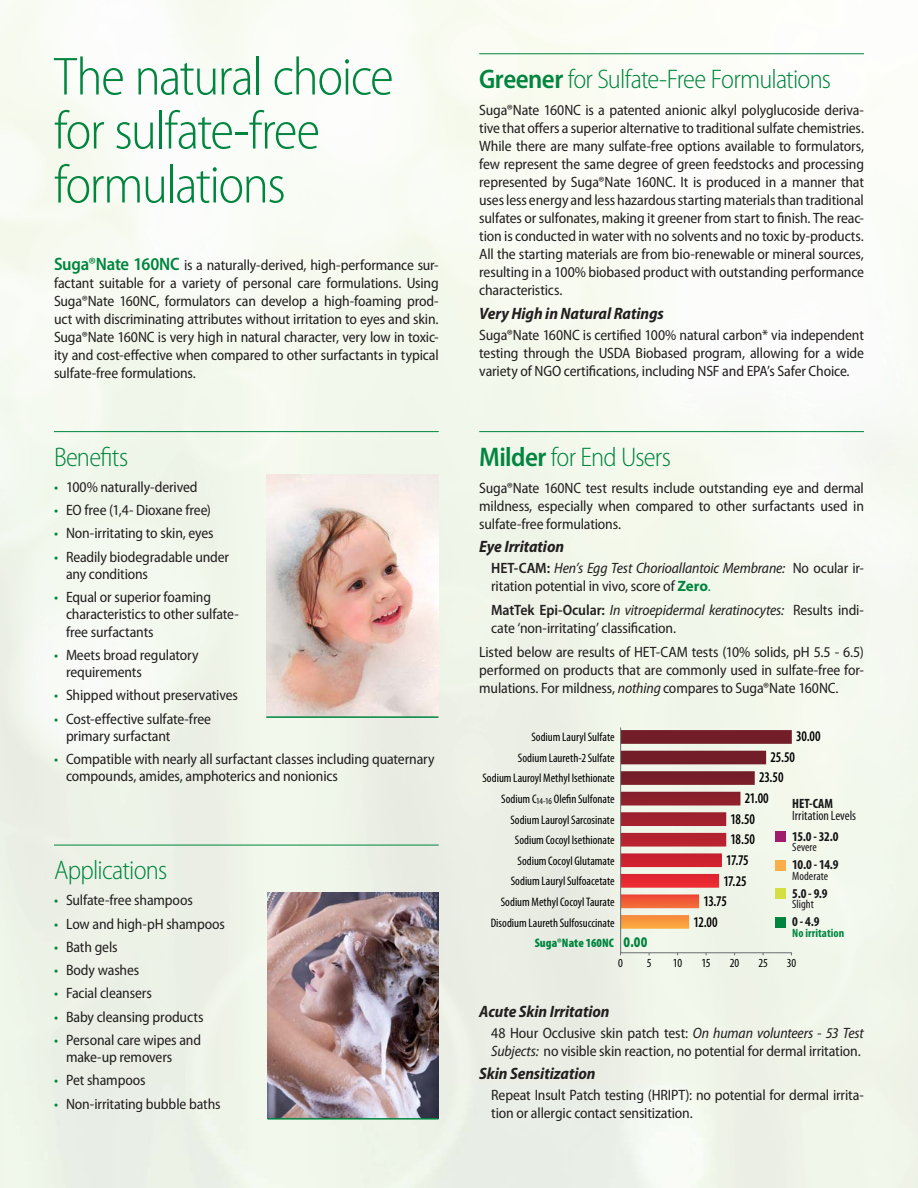
<style>
.page{position:relative;width:918px;height:1188px;background:#fff}
.page>*{position:absolute;margin:0;border:0;box-sizing:border-box;transform-origin:0 0}
.t1{font:300 semi-condensed 54px/54px "Myriad Pro";letter-spacing:-.03em;color:#00853f}
.t2{font:300 semi-condensed 27px "Myriad Pro";letter-spacing:-.03em;color:#00853f}
.t3{font:italic 700 semi-condensed 16.5px "Myriad Pro";letter-spacing:-.005em;color:#231f20}
.t4{font:semi-condensed 15px/18px "Myriad Pro";letter-spacing:-.01em;color:#231f20}
.t5{font:600 condensed 14.85px "Myriad Pro";letter-spacing:-.01em;color:#000;scale:.91 1}
.t6{font:900 14.85px "Myriad Pro";color:#00853f;scale:.78 1}
.t7{font:700 condensed 13.5px "Myriad Pro";letter-spacing:-.015em;color:#161618}
.t8{font:condensed 13.5px "Myriad Pro";color:#161618}
.t9{font:condensed 12.45px "Myriad Pro";color:#000}
.t10{font:900 condensed 12.45px "Myriad Pro";letter-spacing:.005em;color:#00853f}
.t11{font:condensed 12.3px "Myriad Pro";letter-spacing:-.005em;color:#000}
.t12{font:condensed 12px "Myriad Pro";color:#1a171a}
.t13{font:700 condensed 12px "Myriad Pro";letter-spacing:.005em;color:#00853f}
.s1{font-weight:600;font-size:18px;color:#00853f}
.s2{color:#00853f}
.s3{font-weight:600}
.s4{font-style:italic}
.s5{font-weight:700;font-stretch:normal;color:#00853f}
</style>
<div class="page">
<img style="left:0;top:0;width:917px;height:1188px">
<hr style="left:54px;top:431px;width:385px;height:1px;background:#00853f">
<hr style="left:479px;top:53px;width:385px;height:1px;background:#00853f">
<hr style="left:479px;top:431px;width:385px;height:1px;background:#00853f">
<hr style="left:54px;top:845px;width:385px;height:1px;background:#00853f">
<img style="left:268px;top:892px;width:171px;height:226px">
<svg style="left:620px;top:727px;width:173px;height:228px"></svg>
<div style="left:775px;top:917px;width:11px;height:11px;background:#00853f"></div>
<div style="left:775px;top:888px;width:11px;height:11px;background:#d3df43"></div>
<div style="left:775px;top:860px;width:11px;height:11px;background:#fbaf4a"></div>
<div style="left:775px;top:832px;width:11px;height:10px;background:#9e1c6b"></div>
<img style="left:266px;top:474px;width:173px;height:242px">
<hr style="left:266px;top:716px;width:173px;height:2px;background:#00853f">
<hr style="left:268px;top:1118px;width:171px;height:2px;background:#00853f">
<svg style="left:917px;top:216px;width:1px;height:972px"></svg>
<h1 class="t1" style="left:54px;top:55px;width:341px">The natural choice for sulfate-free formulations</h1>
<p class="t4" style="left:54px;top:258px;width:386px;text-align:justify"><span class="s1">Suga®Nate 160NC</span> is a naturally-derived, high-performance sur&shy;factant suitable for a variety of personal care formulations. Using Suga®Nate 160NC, formulators can develop a high-foaming prod&shy;uct with discriminating attributes without irritation to eyes and skin.<br>Suga®Nate 160NC is very high in natural character, very low in toxic&shy;ity and cost-effective when compared to other surfactants in typical sulfate-free formulations.</p>
<h2 class="t2" style="left:54px;top:447px;width:76px">Benefits</h2>
<p class="t4" style="left:54px;top:480px;width:145px"><span class="s2">•</span> 100% naturally-derived</p>
<p class="t4" style="left:54px;top:503px;width:159px"><span class="s2">•</span> EO free (1,4- Dioxane free)</p>
<p class="t4" style="left:54px;top:526px;width:161px"><span class="s2">•</span> Non-irritating to skin, eyes</p>
<p class="t4" style="left:66px;top:550px;width:165px;line-height:17.2px;text-indent:-12px"><span class="s2">•</span> Readily biodegradable under any conditions</p>
<p class="t4" style="left:66px;top:590px;width:174px;line-height:17.2px;text-indent:-12px"><span class="s2">•</span> Equal or superior foaming characteristics to other sulfate&shy;free surfactants</p>
<p class="t4" style="left:66px;top:648px;width:134px;line-height:17.2px;text-indent:-12px"><span class="s2">•</span> Meets broad regulatory requirements</p>
<p class="t4" style="left:54px;top:688px;width:186px"><span class="s2">•</span> Shipped without preservatives</p>
<p class="t4" style="left:66px;top:712px;width:147px;line-height:17.2px;text-indent:-12px"><span class="s2">•</span> Cost-effective sulfate-free primary surfactant</p>
<p class="t4" style="left:66px;top:752px;width:370px;line-height:17.2px;text-indent:-12px"><span class="s2">•</span> Compatible with nearly all surfactant classes including quaternary compounds, amides, amphoterics and nonionics</p>
<h2 class="t2" style="left:54px;top:860px;width:115px">Applications</h2>
<p class="t4" style="left:54px;top:893px;width:140px"><span class="s2">•</span> Sulfate-free shampoos</p>
<p class="t4" style="left:54px;top:916px;width:172px"><span class="s2">•</span> Low and high-pH shampoos</p>
<p class="t4" style="left:54px;top:939px;width:65px"><span class="s2">•</span> Bath gels</p>
<p class="t4" style="left:54px;top:963px;width:87px"><span class="s2">•</span> Body washes</p>
<p class="t4" style="left:54px;top:986px;width:99px"><span class="s2">•</span> Facial cleansers</p>
<p class="t4" style="left:54px;top:1009px;width:151px"><span class="s2">•</span> Baby cleansing products</p>
<p class="t4" style="left:66px;top:1033px;width:137px;line-height:17.2px;text-indent:-12px"><span class="s2">•</span> Personal care wipes and make-up removers</p>
<p class="t4" style="left:54px;top:1073px;width:93px"><span class="s2">•</span> Pet shampoos</p>
<p class="t4" style="left:54px;top:1096px;width:168px"><span class="s2">•</span> Non-irritating bubble baths</p>
<h2 class="t2" style="left:479px;top:69px;width:353px"><span class="s3">Greener</span> for Sulfate-Free Formulations</h2>
<p class="t4" style="left:479px;top:102px;width:386px;text-align:justify">Suga®Nate 160NC is a patented anionic alkyl polyglucoside deriva&shy;tive that offers a superior alternative to traditional sulfate chemistries.<br>While there are many sulfate-free options available to formulators, few represent the same degree of green feedstocks and processing represented by Suga®Nate 160NC. It is produced in a manner that uses less energy and less hazardous starting materials than traditional sulfates or sulfonates, making it greener from start to finish. The reac&shy;tion is conducted in water with no solvents and no toxic by-products.<br>All the starting materials are from bio-renewable or mineral sources, resulting in a 100% biobased product with outstanding performance characteristics.</p>
<p class="t3" style="left:479px;top:307px;width:186px">Very High in Natural Ratings</p>
<p class="t4" style="left:479px;top:327px;width:386px;text-align:justify">Suga®Nate 160NC is certified 100% natural carbon* via independent testing through the USDA Biobased program, allowing for a wide variety of NGO certifications, including NSF and EPA’s Safer Choice.</p>
<h2 class="t2" style="left:479px;top:447px;width:193px"><span class="s3">Milder</span> for End Users</h2>
<p class="t4" style="left:479px;top:480px;width:386px;text-align:justify">Suga®Nate 160NC test results include outstanding eye and dermal mildness, especially when compared to other surfactants used in sulfate-free formulations.</p>
<p class="t3" style="left:479px;top:540px;width:86px">Eye Irritation</p>
<p class="t4" style="left:491px;top:561px;width:374px"><span class="s3">HET-CAM:</span> <span class="s4">Hen’s Egg Test Chorioallantoic Membrane:</span> No ocular ir&shy;ritation potential in vivo, score of <span class="s5">Zero</span><span class="s2">.</span></p>
<p class="t4" style="left:491px;top:603px;width:374px"><span class="s3">MatTek Epi-Ocular:</span> <span class="s4">In vitroepidermal keratinocytes:</span> Results indi&shy;cate ‘non-irritating’ classification.</p>
<p class="t4" style="left:479px;top:645px;width:386px;text-align:justify">Listed below are results of HET-CAM tests (10% solids, pH 5.5 - 6.5) performed on products that are commonly used in sulfate-free for&shy;mulations. For mildness, <span class="s4">nothing</span> compares to Suga®Nate 160NC.</p>
<p class="t9" style="left:531px;top:732px;width:85px">Sodium Lauryl Sulfate</p>
<p class="t5" style="left:796px;top:727px;width:28px">30.00</p>
<p class="t9" style="left:518px;top:753px;width:98px">Sodium Laureth-2 Sulfate</p>
<p class="t5" style="left:770px;top:748px;width:28px">25.50</p>
<p class="t9" style="left:482px;top:773px;width:134px">Sodium Lauroyl Methyl Isethionate</p>
<p class="t5" style="left:759px;top:768px;width:28px">23.50</p>
<p class="t9" style="left:501px;top:794px;width:115px">Sodium C<sub>14-16</sub> Olefin Sulfonate</p>
<p class="t9" style="left:510px;top:815px;width:106px">Sodium Lauroyl Sarcosinate</p>
<p class="t9" style="left:515px;top:835px;width:101px">Sodium Cocoyl Isethionate</p>
<p class="t9" style="left:518px;top:856px;width:99px">Sodium Cocoyl Glutamate</p>
<p class="t9" style="left:511px;top:877px;width:105px">Sodium Lauryl Sulfoacetate</p>
<p class="t9" style="left:501px;top:897px;width:115px">Sodium Methyl Cocoyl Taurate</p>
<p class="t9" style="left:491px;top:918px;width:125px">Disodium Laureth Sulfosuccinate</p>
<p class="t10" style="left:535px;top:936px;width:81px">Suga®Nate 160NC</p>
<p class="t6" style="left:624px;top:933px;width:32px">0.00</p>
<p class="t5" style="left:745px;top:789px;width:28px">21.00</p>
<p class="t5" style="left:731px;top:810px;width:28px">18.50</p>
<p class="t5" style="left:731px;top:830px;width:28px">18.50</p>
<p class="t5" style="left:726px;top:851px;width:26px">17.75</p>
<p class="t5" style="left:723px;top:872px;width:27px">17.25</p>
<p class="t5" style="left:703px;top:892px;width:27px">13.75</p>
<p class="t5" style="left:694px;top:913px;width:28px">12.00</p>
<p class="t7" style="left:792px;top:795px;width:42px">HET-CAM</p>
<p class="t8" style="left:792px;top:810px;width:65px">Irritation Levels</p>
<p class="t7" style="left:792px;top:828px;width:48px">15.0 - 32.0</p>
<p class="t12" style="left:792px;top:842px;width:26px">Severe</p>
<p class="t7" style="left:792px;top:856px;width:48px">10.0 - 14.9</p>
<p class="t12" style="left:792px;top:871px;width:37px">Moderate</p>
<p class="t7" style="left:792px;top:885px;width:37px">5.0 - 9.9</p>
<p class="t12" style="left:792px;top:899px;width:23px">Slight</p>
<p class="t7" style="left:792px;top:913px;width:29px">0 - 4.9</p>
<p class="t13" style="left:792px;top:925px;width:53px">No irritation</p>
<p class="t11" style="left:618px;top:959px;width:6px">0</p>
<p class="t11" style="left:647px;top:959px;width:6px">5</p>
<p class="t11" style="left:673px;top:959px;width:11px">10</p>
<p class="t11" style="left:702px;top:959px;width:11px">15</p>
<p class="t11" style="left:730px;top:959px;width:11px">20</p>
<p class="t11" style="left:758px;top:959px;width:11px">25</p>
<p class="t11" style="left:787px;top:959px;width:11px">30</p>
<p class="t3" style="left:479px;top:1005px;width:132px">Acute Skin Irritation</p>
<p class="t4" style="left:491px;top:1026px;width:374px">48 Hour Occlusive skin patch test: <span class="s4">On human volunteers - 53 Test<br>Subjects:</span> no visible skin reaction, no potential for dermal irritation.</p>
<p class="t3" style="left:479px;top:1067px;width:118px">Skin Sensitization</p>
<p class="t4" style="left:491px;top:1088px;width:374px">Repeat Insult Patch testing (HRIPT): no potential for dermal irrita&shy;tion or allergic contact sensitization.</p>
</div>
